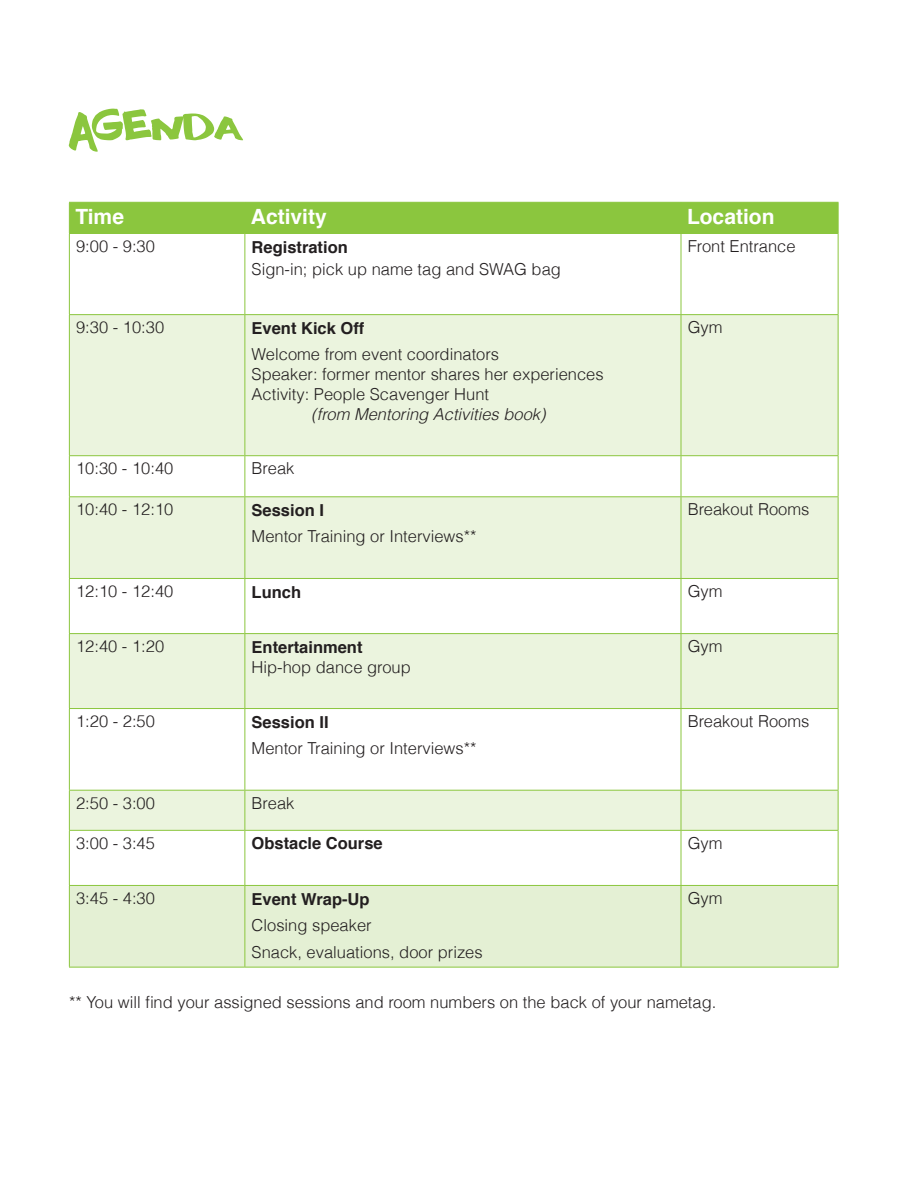
<style>
.page{position:relative;width:918px;height:1188px;background:#fff}
.page>*{position:absolute;margin:0;border:0;box-sizing:border-box;transform-origin:0 0}
.Header_1{font:63px "Mad Caps";letter-spacing:-.005em;color:#8bc63e}
.header_-_table{font:700 21px "Helvetica";color:#fff}
.body_-_table{font:300 16.5px/22.5px "Helvetica";color:#231f20}
.asterisk{font:300 16.5px "Helvetica";color:#231f20}
.body_-_table-2{font:700 16.5px "Helvetica";color:#231f20}
.body_-_table-3{font:italic 300 16.5px "Helvetica";color:#231f20}
.s1{font-weight:700}
</style>
<div class="page">
<div style="left:70px;top:203px;width:768px;height:30px;background:#8bc63e"></div>
<svg style="left:70px;top:315px;width:768px;height:515px;fill:#ebf4de"></svg>
<div style="left:70px;top:886px;width:768px;height:81px;background:#e4f0d4"></div>
<hr style="left:69px;top:202px;width:176px;height:1px;background:#8bc63e">
<hr style="left:69px;top:203px;width:1px;height:30px;background:#8bc63e">
<hr style="left:245px;top:202px;width:436px;height:1px;background:#8bc63e">
<hr style="left:244px;top:203px;width:1px;height:30px;background:#8bc63e">
<hr style="left:681px;top:202px;width:157px;height:1px;background:#8bc63e">
<hr style="left:681px;top:203px;width:1px;height:30px;background:#8bc63e">
<hr style="left:838px;top:203px;width:1px;height:30px;background:#8bc63e">
<hr style="left:69px;top:233px;width:176px;height:1px;background:#8bc63e">
<hr style="left:69px;top:234px;width:1px;height:80px;background:#8bc63e">
<hr style="left:245px;top:233px;width:436px;height:1px;background:#8bc63e">
<hr style="left:244px;top:234px;width:1px;height:80px;background:#8bc63e">
<hr style="left:681px;top:233px;width:157px;height:1px;background:#8bc63e">
<hr style="left:681px;top:234px;width:1px;height:80px;background:#8bc63e">
<hr style="left:838px;top:234px;width:1px;height:80px;background:#8bc63e">
<hr style="left:69px;top:314px;width:176px;height:1px;background:#8bc63e">
<hr style="left:69px;top:315px;width:1px;height:140px;background:#8bc63e">
<hr style="left:245px;top:314px;width:436px;height:1px;background:#8bc63e">
<hr style="left:244px;top:315px;width:1px;height:140px;background:#8bc63e">
<hr style="left:681px;top:314px;width:157px;height:1px;background:#8bc63e">
<hr style="left:681px;top:315px;width:1px;height:140px;background:#8bc63e">
<hr style="left:838px;top:315px;width:1px;height:140px;background:#8bc63e">
<hr style="left:69px;top:455px;width:176px;height:1px;background:#8bc63e">
<hr style="left:69px;top:456px;width:1px;height:40px;background:#8bc63e">
<hr style="left:245px;top:455px;width:436px;height:1px;background:#8bc63e">
<hr style="left:244px;top:456px;width:1px;height:40px;background:#8bc63e">
<hr style="left:681px;top:455px;width:157px;height:1px;background:#8bc63e">
<hr style="left:681px;top:456px;width:1px;height:40px;background:#8bc63e">
<hr style="left:838px;top:456px;width:1px;height:40px;background:#8bc63e">
<hr style="left:69px;top:579px;width:1px;height:54px;background:#8bc63e">
<hr style="left:244px;top:579px;width:1px;height:54px;background:#8bc63e">
<hr style="left:681px;top:579px;width:1px;height:54px;background:#8bc63e">
<hr style="left:838px;top:579px;width:1px;height:54px;background:#8bc63e">
<hr style="left:69px;top:709px;width:1px;height:81px;background:#8bc63e">
<hr style="left:244px;top:709px;width:1px;height:81px;background:#8bc63e">
<hr style="left:681px;top:709px;width:1px;height:81px;background:#8bc63e">
<hr style="left:838px;top:709px;width:1px;height:81px;background:#8bc63e">
<hr style="left:69px;top:831px;width:1px;height:54px;background:#8bc63e">
<hr style="left:244px;top:831px;width:1px;height:54px;background:#8bc63e">
<hr style="left:681px;top:831px;width:1px;height:54px;background:#8bc63e">
<hr style="left:838px;top:831px;width:1px;height:54px;background:#8bc63e">
<hr style="left:69px;top:886px;width:1px;height:81px;background:#8bc63e">
<hr style="left:244px;top:886px;width:1px;height:81px;background:#8bc63e">
<hr style="left:681px;top:886px;width:1px;height:81px;background:#8bc63e">
<hr style="left:838px;top:886px;width:1px;height:81px;background:#8bc63e">
<hr style="left:69px;top:496px;width:176px;height:1px;background:#8bc63e">
<hr style="left:69px;top:497px;width:1px;height:81px;background:#8bc63e">
<hr style="left:69px;top:578px;width:176px;height:1px;background:#8bc63e">
<hr style="left:245px;top:496px;width:436px;height:1px;background:#8bc63e">
<hr style="left:244px;top:497px;width:1px;height:81px;background:#8bc63e">
<hr style="left:245px;top:578px;width:436px;height:1px;background:#8bc63e">
<hr style="left:681px;top:496px;width:157px;height:1px;background:#8bc63e">
<hr style="left:681px;top:497px;width:1px;height:81px;background:#8bc63e">
<hr style="left:838px;top:497px;width:1px;height:81px;background:#8bc63e">
<hr style="left:681px;top:578px;width:157px;height:1px;background:#8bc63e">
<hr style="left:69px;top:633px;width:176px;height:1px;background:#8bc63e">
<hr style="left:69px;top:634px;width:1px;height:74px;background:#8bc63e">
<hr style="left:69px;top:708px;width:176px;height:1px;background:#8bc63e">
<hr style="left:245px;top:633px;width:436px;height:1px;background:#8bc63e">
<hr style="left:244px;top:634px;width:1px;height:74px;background:#8bc63e">
<hr style="left:245px;top:708px;width:436px;height:1px;background:#8bc63e">
<hr style="left:681px;top:633px;width:157px;height:1px;background:#8bc63e">
<hr style="left:681px;top:634px;width:1px;height:74px;background:#8bc63e">
<hr style="left:838px;top:634px;width:1px;height:74px;background:#8bc63e">
<hr style="left:681px;top:708px;width:157px;height:1px;background:#8bc63e">
<hr style="left:69px;top:790px;width:176px;height:1px;background:#8bc63e">
<hr style="left:69px;top:791px;width:1px;height:39px;background:#8bc63e">
<hr style="left:69px;top:830px;width:176px;height:1px;background:#8bc63e">
<hr style="left:69px;top:885px;width:176px;height:1px;background:#8bc63e">
<hr style="left:69px;top:967px;width:176px;height:1px;background:#8bc63e">
<hr style="left:245px;top:790px;width:436px;height:1px;background:#8bc63e">
<hr style="left:244px;top:791px;width:1px;height:39px;background:#8bc63e">
<hr style="left:245px;top:830px;width:436px;height:1px;background:#8bc63e">
<hr style="left:245px;top:885px;width:436px;height:1px;background:#8bc63e">
<hr style="left:245px;top:967px;width:436px;height:1px;background:#8bc63e">
<hr style="left:681px;top:790px;width:157px;height:1px;background:#8bc63e">
<hr style="left:681px;top:791px;width:1px;height:39px;background:#8bc63e">
<hr style="left:838px;top:791px;width:1px;height:39px;background:#8bc63e">
<hr style="left:681px;top:830px;width:157px;height:1px;background:#8bc63e">
<hr style="left:681px;top:885px;width:157px;height:1px;background:#8bc63e">
<hr style="left:681px;top:967px;width:157px;height:1px;background:#8bc63e">
<p class="Header_1" style="left:69px;top:98px;width:175px">Agenda</p>
<p class="header_-_table" style="left:75px;top:200px;width:50px">Time</p>
<p class="header_-_table" style="left:251px;top:200px;width:77px">Activity</p>
<p class="header_-_table" style="left:687px;top:200px;width:89px">Location</p>
<p class="body_-_table" style="left:76px;top:235px;width:80px">9:00 - 9:30</p>
<p class="body_-_table" style="left:252px;top:235px;width:311px"><span class="s1">Registration<br></span>Sign-in; pick up name tag and SWAG bag</p>
<p class="body_-_table" style="left:688px;top:235px;width:109px">Front Entrance</p>
<p class="body_-_table" style="left:76px;top:316px;width:90px">9:30 - 10:30</p>
<p class="body_-_table-2" style="left:252px;top:315px;width:114px">Event Kick Off</p>
<p class="body_-_table" style="left:252px;top:343px;width:249px">Welcome from event coordinators</p>
<p class="body_-_table" style="left:252px;top:363px;width:354px">Speaker: former mentor shares her experiences</p>
<p class="body_-_table" style="left:252px;top:383px;width:239px">Activity: People Scavenger Hunt</p>
<p class="body_-_table-3" style="left:311px;top:404px;width:236px">(from Mentoring Activities book)</p>
<p class="body_-_table" style="left:76px;top:457px;width:99px">10:30 - 10:40</p>
<p class="body_-_table" style="left:252px;top:457px;width:44px">Break</p>
<p class="body_-_table" style="left:76px;top:498px;width:99px">10:40 - 12:10</p>
<p class="body_-_table-2" style="left:252px;top:497px;width:74px">Session I</p>
<p class="body_-_table" style="left:252px;top:525px;width:226px">Mentor Training or Interviews**</p>
<p class="body_-_table" style="left:688px;top:316px;width:36px">Gym</p>
<p class="body_-_table" style="left:688px;top:498px;width:123px">Breakout Rooms</p>
<p class="body_-_table" style="left:76px;top:580px;width:99px">12:10 - 12:40</p>
<p class="body_-_table-2" style="left:252px;top:578px;width:51px">Lunch</p>
<p class="body_-_table" style="left:688px;top:580px;width:36px">Gym</p>
<p class="body_-_table" style="left:76px;top:635px;width:90px">12:40 - 1:20</p>
<p class="body_-_table" style="left:252px;top:637px;width:161px;line-height:19.8px"><span class="s1">Entertainment<br></span>Hip-hop dance group</p>
<p class="body_-_table" style="left:688px;top:635px;width:36px">Gym</p>
<p class="body_-_table" style="left:76px;top:710px;width:80px">1:20 - 2:50</p>
<p class="body_-_table-2" style="left:252px;top:709px;width:79px">Session II</p>
<p class="body_-_table" style="left:252px;top:737px;width:226px">Mentor Training or Interviews**</p>
<p class="body_-_table" style="left:688px;top:710px;width:123px">Breakout Rooms</p>
<p class="body_-_table" style="left:76px;top:792px;width:80px">2:50 - 3:00</p>
<p class="body_-_table" style="left:252px;top:792px;width:44px">Break</p>
<p class="body_-_table" style="left:76px;top:832px;width:80px">3:00 - 3:45</p>
<p class="body_-_table-2" style="left:252px;top:830px;width:133px">Obstacle Course</p>
<p class="body_-_table" style="left:688px;top:832px;width:36px">Gym</p>
<p class="body_-_table" style="left:76px;top:887px;width:80px">3:45 - 4:30</p>
<p class="body_-_table-2" style="left:252px;top:885px;width:119px">Event Wrap-Up</p>
<p class="body_-_table" style="left:252px;top:914px;width:122px">Closing speaker</p>
<p class="body_-_table" style="left:252px;top:940px;width:233px">Snack, evaluations, door prizes</p>
<p class="body_-_table" style="left:688px;top:887px;width:36px">Gym</p>
<p class="asterisk" style="left:69px;top:992px;width:649px">** You will find your assigned sessions and room numbers on the back of your nametag.</p>
</div>
